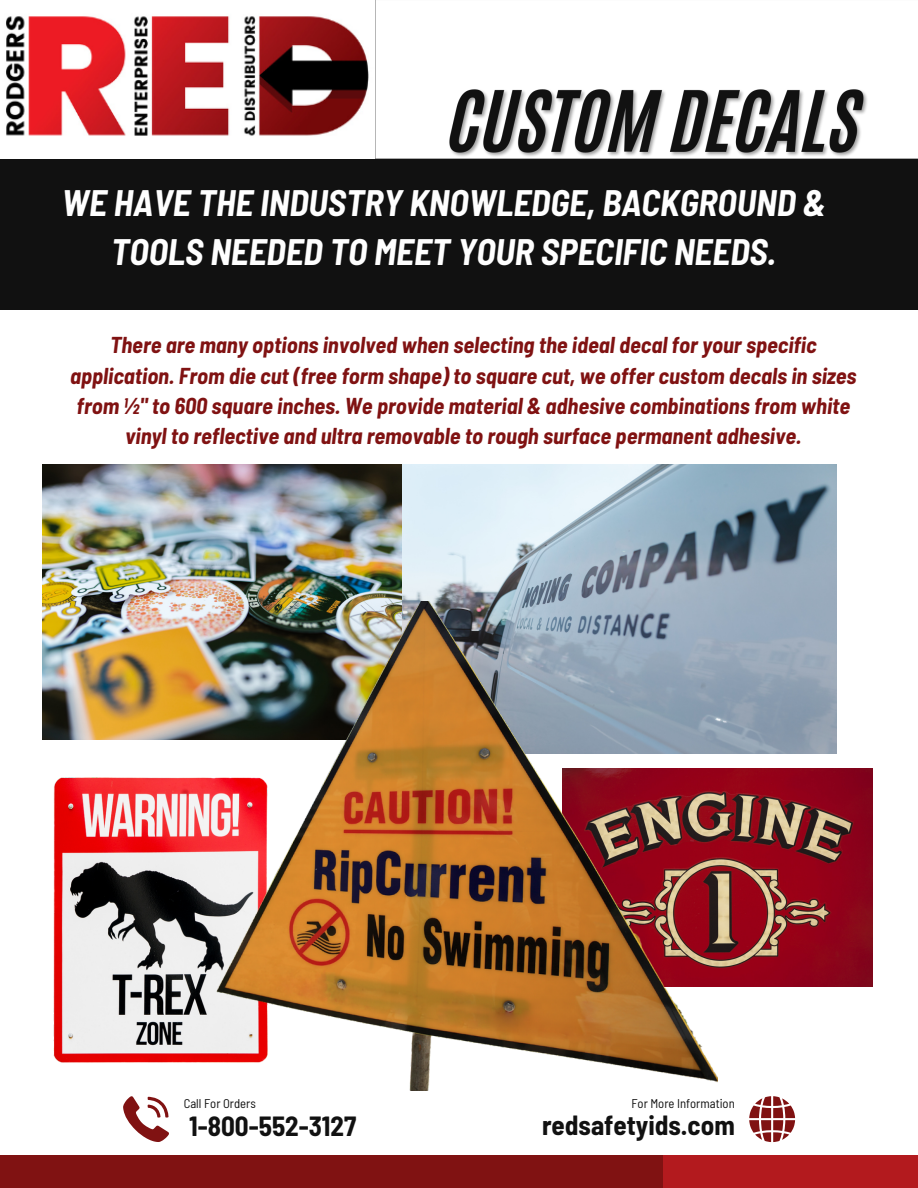
<style>
.page{position:relative;width:918px;height:1188px;background:#fff}
.page>*{position:absolute;margin:0;border:0;box-sizing:border-box;transform-origin:0 0}
.t1{font:italic 700 semi-condensed 36px/49.5px "Barlow";color:#fefefe;text-align:center}
.t2{font:700 semi-condensed 27.15px "Barlow";color:#111}
.t3{font:italic 700 semi-condensed 22.5px/30.3px "Barlow";color:#801212;text-align:center}
.t4{font:semi-condensed 12.75px "Barlow";color:#111}
</style>
<div class="page">
<div style="left:0;top:1155px;width:680px;height:33px;background:#801212"></div>
<div style="left:663px;top:1155px;width:255px;height:33px;background:#b31a1e"></div>
<div style="left:0;top:0;width:918px;height:309px;background:#111"></div>
<svg style="left:123px;top:1096px;width:46px;height:46px"></svg>
<svg style="left:749px;top:1096px;width:46px;height:46px"></svg>
<img style="left:0;top:0;width:375px;height:159px">
<div style="left:375px;top:0;width:543px;height:159px;background:#fff"></div>
<img style="left:42px;top:465px;width:360px;height:137px">
<img style="left:717px;top:769px;width:156px;height:217px">
<img style="left:402px;top:464px;width:434px;height:289px">
<img style="left:42px;top:602px;width:675px;height:489px">
<img style="left:444px;top:71px;width:429px;height:88px">
<p class="t1" style="left:62px;top:177px;width:765px">WE HAVE THE INDUSTRY KNOWLEDGE, BACKGROUND &amp;<br>TOOLS NEEDED TO MEET YOUR SPECIFIC NEEDS.</p>
<h3 class="t3" style="left:70px;top:329px;width:788px">There are many options involved when selecting the ideal decal for your specific application. From die cut (free form shape) to square cut, we offer custom decals in sizes from ½" to 600 square inches. We provide material &amp; adhesive combinations from white vinyl to reflective and ultra removable to rough surface permanent adhesive.</h3>
<p class="t4" style="left:184px;top:1095px;width:74px">Call For Orders</p>
<p class="t4" style="left:631px;top:1095px;width:105px">For More Information</p>
<p class="t2" style="left:189px;top:1109px;width:169px">1-800-552-3127</p>
<p class="t2" style="left:542px;top:1107px;width:194px">redsafetyids.com</p>
</div>
